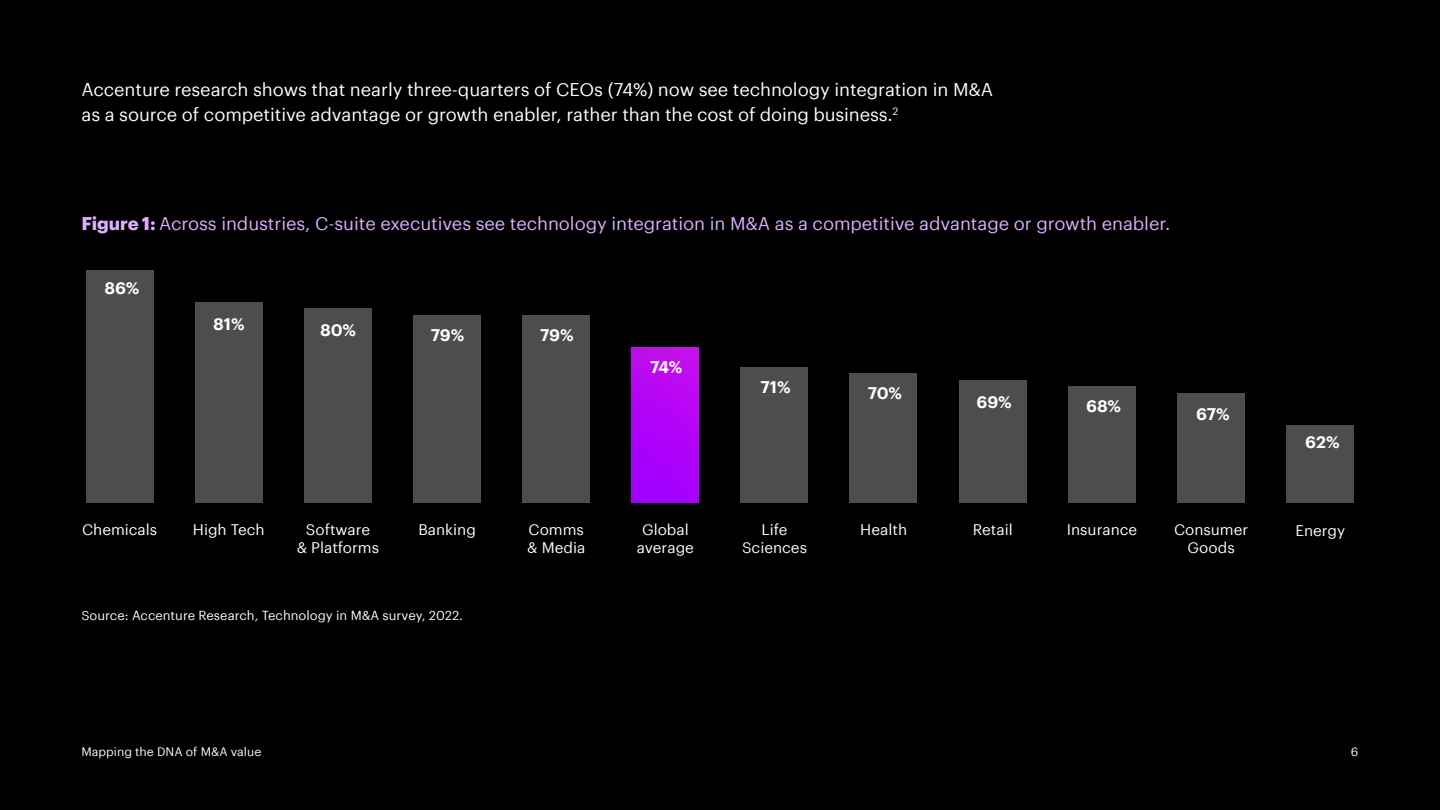
<style>
.page{position:relative;width:1440px;height:810px;background:#000}
.page>*{position:absolute;margin:0;border:0;box-sizing:border-box;transform-origin:0 0}
.t1{font:18px/25.5px "Graphik";letter-spacing:-.005em;color:#fff}
.t2{font:18px "Graphik";letter-spacing:-.005em;color:#dcafff}
.t3{font:600 16.5px "Graphik";letter-spacing:-.01em;color:#fff}
.t4{font:15px/18px "Graphik";color:#fff;text-align:center}
.t5{font:12.75px "Graphik";color:#fff}
.t6{font:12px "Graphik";color:#fff}
.s1{font-weight:700}
</style>
<div class="page">
<div style="left:195px;top:302px;width:68px;height:201px;background:#4d4d4d"></div>
<div style="left:86px;top:270px;width:67px;height:233px;background:#4d4d4d"></div>
<div style="left:304px;top:309px;width:68px;height:194px;background:#4d4d4d"></div>
<div style="left:413px;top:315px;width:68px;height:188px;background:#4d4d4d"></div>
<div style="left:522px;top:315px;width:68px;height:188px;background:#4d4d4d"></div>
<img style="left:632px;top:348px;width:67px;height:155px">
<div style="left:741px;top:367px;width:67px;height:136px;background:#4d4d4d"></div>
<div style="left:850px;top:373px;width:67px;height:130px;background:#4d4d4d"></div>
<div style="left:959px;top:380px;width:67px;height:123px;background:#4d4d4d"></div>
<div style="left:1068px;top:386px;width:67px;height:117px;background:#4d4d4d"></div>
<div style="left:1177px;top:393px;width:68px;height:110px;background:#4d4d4d"></div>
<div style="left:1286px;top:425px;width:68px;height:78px;background:#4d4d4d"></div>
<p class="t1" style="left:82px;top:75px;width:913px">Accenture research shows that nearly three-quarters of CEOs (74%) now see technology integration in M&amp;A as a source of competitive advantage or growth enabler, rather than the cost of doing business.<sup>2</sup></p>
<p class="t2" style="left:82px;top:210px;width:1090px"><span class="s1">Figure 1:</span> Across industries, C-suite executives see technology integration in M&amp;A as a competitive advantage or growth enabler.</p>
<p class="t3" style="left:105px;top:276px;width:36px">86%</p>
<p class="t3" style="left:213px;top:311px;width:33px">81%</p>
<p class="t3" style="left:320px;top:317px;width:38px">80%</p>
<p class="t3" style="left:431px;top:322px;width:35px">79%</p>
<p class="t3" style="left:540px;top:322px;width:35px">79%</p>
<p class="t3" style="left:650px;top:355px;width:34px">74%</p>
<p class="t3" style="left:760px;top:374px;width:32px">71%</p>
<p class="t3" style="left:868px;top:381px;width:36px">70%</p>
<p class="t3" style="left:977px;top:389px;width:37px">69%</p>
<p class="t3" style="left:1086px;top:393px;width:36px">68%</p>
<p class="t3" style="left:1196px;top:401px;width:35px">67%</p>
<p class="t3" style="left:1305px;top:430px;width:36px">62%</p>
<p class="t4" style="left:82px;top:519px;width:77px">Chemicals</p>
<p class="t4" style="left:193px;top:519px;width:73px">High Tech</p>
<p class="t4" style="left:297px;top:519px;width:84px">Software<br>&amp; Platforms</p>
<p class="t4" style="left:418px;top:519px;width:59px">Banking</p>
<p class="t4" style="left:527px;top:519px;width:60px;text-align:left">Comms &amp; Media</p>
<p class="t4" style="left:637px;top:519px;width:59px">Global average</p>
<p class="t4" style="left:742px;top:519px;width:67px">Life<br>Sciences</p>
<p class="t4" style="left:860px;top:519px;width:48px">Health</p>
<p class="t4" style="left:973px;top:519px;width:41px">Retail</p>
<p class="t4" style="left:1067px;top:519px;width:72px">Insurance</p>
<p class="t4" style="left:1174px;top:519px;width:76px">Consumer<br>Goods</p>
<p class="t4" style="left:1295px;top:520px;width:51px">Energy</p>
<p class="t5" style="left:82px;top:606px;width:383px">Source: Accenture Research, Technology in M&amp;A survey, 2022.</p>
<p class="t6" style="left:82px;top:743px;width:181px">Mapping the DNA of M&amp;A value</p>
<p class="t6" style="left:1351px;top:743px;width:9px">6</p>
</div>
